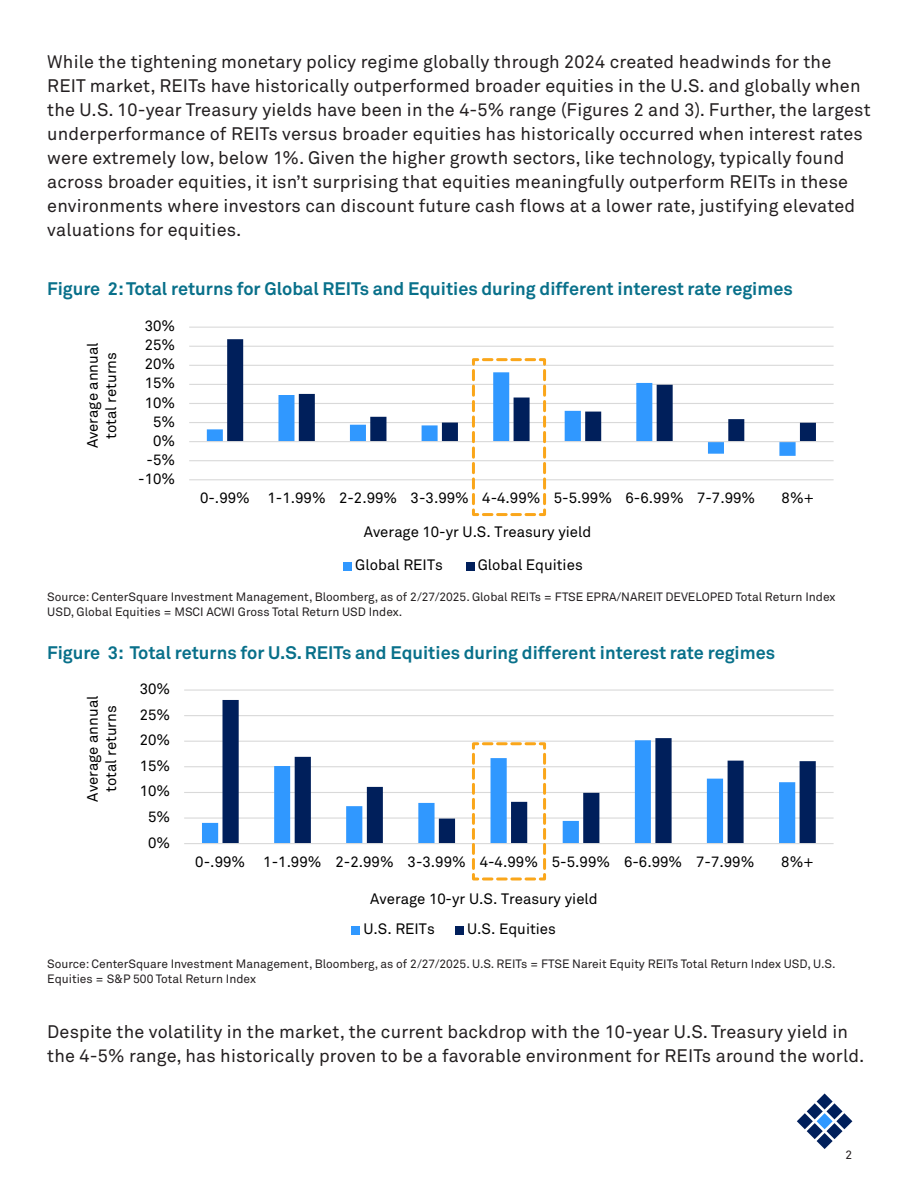
<style>
.page{position:relative;width:918px;height:1188px;background:#fff}
.page>*{position:absolute;margin:0;border:0;box-sizing:border-box;transform-origin:0 0}
.t1{font:18px/24px "Akkurat Pro";letter-spacing:.01em;color:#231f20}
.t2{font:700 18px "Akkurat Pro";color:#08708a}
.t3{font:15px/18.3px "Akkurat Pro";color:#000;text-align:center}
.t4{font:12px/14.4px "Akkurat Pro";color:#231f20}
</style>
<div class="page">
<hr style="left:184px;top:817px;width:650px;height:2px;background:#d9d9d9">
<hr style="left:184px;top:792px;width:650px;height:1px;background:#d9d9d9">
<hr style="left:184px;top:766px;width:650px;height:1px;background:#d9d9d9">
<hr style="left:184px;top:741px;width:650px;height:1px;background:#d9d9d9">
<hr style="left:184px;top:715px;width:650px;height:1px;background:#d9d9d9">
<hr style="left:184px;top:690px;width:650px;height:1px;background:#d9d9d9">
<svg style="left:202px;top:740px;width:21px;height:103px"></svg>
<svg style="left:223px;top:700px;width:593px;height:143px"></svg>
<hr style="left:184px;top:843px;width:650px;height:1px;background:#d9d9d9">
<div style="left:352px;top:926px;width:8px;height:9px;background:#3098ff"></div>
<div style="left:455px;top:926px;width:9px;height:9px;background:#001f5b"></div>
<hr style="left:189px;top:479px;width:645px;height:1px;background:#d9d9d9">
<hr style="left:189px;top:460px;width:645px;height:1px;background:#d9d9d9">
<hr style="left:189px;top:422px;width:645px;height:1px;background:#d9d9d9">
<hr style="left:189px;top:403px;width:645px;height:1px;background:#d9d9d9">
<hr style="left:189px;top:384px;width:645px;height:1px;background:#d9d9d9">
<hr style="left:189px;top:365px;width:645px;height:1px;background:#d9d9d9">
<hr style="left:189px;top:346px;width:645px;height:1px;background:#d9d9d9">
<hr style="left:189px;top:327px;width:645px;height:1px;background:#d9d9d9">
<svg style="left:207px;top:429px;width:589px;height:27px"></svg>
<svg style="left:227px;top:339px;width:589px;height:102px"></svg>
<hr style="left:189px;top:441px;width:645px;height:1px;background:#d9d9d9">
<div style="left:343px;top:562px;width:9px;height:8px;background:#3098ff"></div>
<div style="left:466px;top:562px;width:8px;height:8px;background:#001f5b"></div>
<svg style="left:797px;top:1093px;width:55px;height:56px"></svg>
<svg style="left:470px;top:741px;width:78px;height:140px"></svg>
<svg style="left:470px;top:357px;width:78px;height:160px"></svg>
<p class="t1" style="left:47px;top:50px;width:825px">While the tightening monetary policy regime globally through 2024 created headwinds for the REIT market, REITs have historically outperformed broader equities in the U.S. and globally when the U.S. 10-year Treasury yields have been in the 4-5% range (Figures 2 and 3). Further, the largest underperformance of REITs versus broader equities has historically occurred when interest rates were extremely low, below 1%. Given the higher growth sectors, like technology, typically found across broader equities, it isn’t surprising that equities meaningfully outperform REITs in these environments where investors can discount future cash flows at a lower rate, justifying elevated valuations for equities.</p>
<p class="t2" style="left:47px;top:277px;width:747px">Figure 2: Total returns for Global REITs and Equities during different interest rate regimes</p>
<p class="t3" style="left:84px;top:448px;width:108px;rotate:-90deg">Average annual total returns</p>
<p class="t3" style="left:145px;top:317px;width:32px">30%</p>
<p class="t3" style="left:145px;top:336px;width:32px">25%</p>
<p class="t3" style="left:145px;top:355px;width:32px">20%</p>
<p class="t3" style="left:145px;top:374px;width:32px">15%</p>
<p class="t3" style="left:145px;top:394px;width:32px">10%</p>
<p class="t3" style="left:153px;top:413px;width:24px">5%</p>
<p class="t3" style="left:153px;top:432px;width:24px">0%</p>
<p class="t3" style="left:147px;top:451px;width:30px">-5%</p>
<p class="t3" style="left:138px;top:470px;width:39px">-10%</p>
<p class="t3" style="left:200px;top:489px;width:557px">0-.99% 1-1.99% 2-2.99% 3-3.99% 4-4.99% 5-5.99% 6-6.99% 7-7.99%</p>
<p class="t3" style="left:782px;top:489px;width:34px">8%+</p>
<p class="t3" style="left:355px;top:516px;width:238px;line-height:32.7px;text-align:left;text-indent:8px">Average 10-yr U.S. Treasury yield<br>Global REITs</p>
<p class="t3" style="left:478px;top:556px;width:107px">Global Equities</p>
<p class="t4" style="left:47px;top:590px;width:790px">Source: CenterSquare Investment Management, Bloomberg, as of 2/27/2025. Global REITs = FTSE EPRA/NAREIT DEVELOPED Total Return Index<br>USD, Global Equities = MSCI ACWI Gross Total Return USD Index.</p>
<p class="t2" style="left:47px;top:641px;width:729px">Figure 3: Total returns for U.S. REITs and Equities during different interest rate regimes</p>
<p class="t3" style="left:84px;top:802px;width:108px;rotate:-90deg">Average annual total returns</p>
<p class="t3" style="left:140px;top:680px;width:32px">30%</p>
<p class="t3" style="left:140px;top:706px;width:32px">25%</p>
<p class="t3" style="left:140px;top:731px;width:32px">20%</p>
<p class="t3" style="left:140px;top:757px;width:32px">15%</p>
<p class="t3" style="left:140px;top:783px;width:32px">10%</p>
<p class="t3" style="left:148px;top:808px;width:24px">5%</p>
<p class="t3" style="left:148px;top:834px;width:24px">0%</p>
<p class="t3" style="left:195px;top:853px;width:561px">0-.99% 1-1.99% 2-2.99% 3-3.99% 4-4.99% 5-5.99% 6-6.99% 7-7.99%</p>
<p class="t3" style="left:781px;top:853px;width:34px">8%+</p>
<p class="t3" style="left:363px;top:883px;width:236px;line-height:30.8px;text-align:left;text-indent:7px">Average 10-yr U.S. Treasury yield<br>U.S. REITs</p>
<p class="t3" style="left:467px;top:920px;width:90px">U.S. Equities</p>
<p class="t4" style="left:47px;top:957px;width:790px">Source: CenterSquare Investment Management, Bloomberg, as of 2/27/2025. U.S. REITs = FTSE Nareit Equity REITs Total Return Index USD, U.S.<br>Equities = S&amp;P 500 Total Return Index</p>
<p class="t1" style="left:47px;top:1020px;width:819px">Despite the volatility in the market, the current backdrop with the 10-year U.S. Treasury yield in the 4-5% range, has historically proven to be a favorable environment for REITs around the world.</p>
<p class="t4" style="left:846px;top:1148px;width:8px">2</p>
</div>
